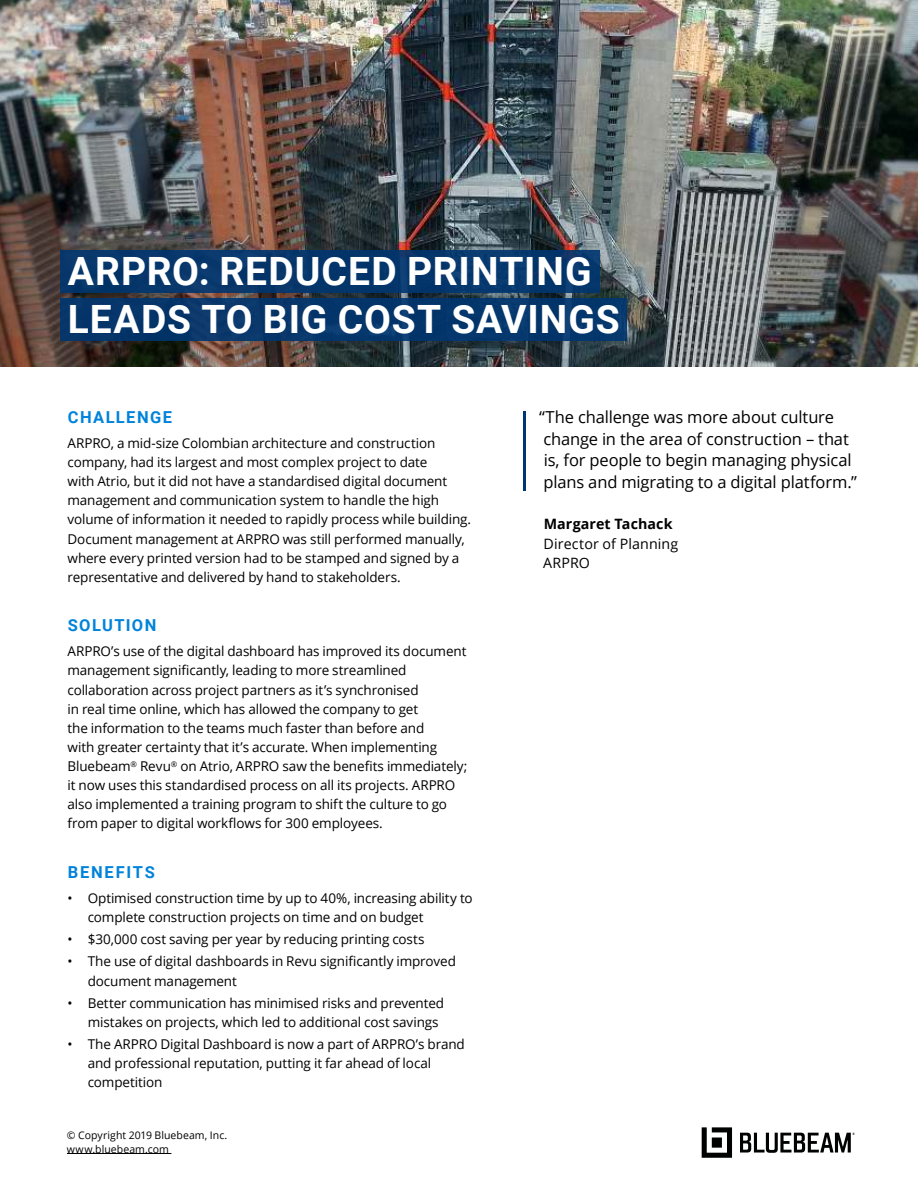
<style>
.page{position:relative;width:918px;height:1188px;background:#fff}
.page>*{position:absolute;margin:0;border:0;box-sizing:border-box;transform-origin:0 0}
.t1{font:700 39px/48px "Roboto";letter-spacing:.025em;color:#fff}
.t2{font:16.5px/21.8px "Open Sans";letter-spacing:-.01em;color:#000}
.t3{font:700 16.5px "Roboto";letter-spacing:.085em;color:#0083db}
.t4{font:700 16.5px "Roboto";letter-spacing:.105em;color:#0083db}
.t5{font:14.25px/19.5px "Open Sans";letter-spacing:.005em;color:#000}
.t6{font:700 14.25px "Open Sans";letter-spacing:.005em;color:#000}
.t7{font:13.5px/19.2px "Open Sans";letter-spacing:-.01em;color:#000}
.t8{font:10.5px/13.5px "Open Sans";letter-spacing:.005em;color:#000}
</style>
<div class="page">
<hr style="left:67px;top:1153px;width:104px;height:1px;background:#000">
<svg style="left:702px;top:1127px;width:30px;height:31px"></svg>
<svg style="left:740px;top:1133px;width:115px;height:20px"></svg>
<img style="left:0;top:0;width:918px;height:367px">
<div style="left:60px;top:250px;width:540px;height:42px;background:#003671"></div>
<div style="left:60px;top:298px;width:567px;height:42px;background:#003671"></div>
<hr style="left:523px;top:411px;width:2px;height:79px;background:#003671">
<h1 class="t1" style="left:68px;top:248px;width:553px">ARPRO: REDUCED PRINTING<br>LEADS TO BIG COST SAVINGS</h1>
<p class="t3" style="left:68px;top:407px;width:106px">CHALLENGE</p>
<p class="t7" style="left:68px;top:435px;width:405px">ARPRO, a mid-size Colombian architecture and construction company, had its largest and most complex project to date<br>with Atrio, but it did not have a standardised digital document management and communication system to handle the high volume of information it needed to rapidly process while building.<br>Document management at ARPRO was still performed manually, where every printed version had to be stamped and signed by a representative and delivered by hand to stakeholders.</p>
<p class="t3" style="left:68px;top:616px;width:90px">SOLUTION</p>
<p class="t7" style="left:67px;top:643px;width:402px">ARPRO’s use of the digital dashboard has improved its document management significantly, leading to more streamlined collaboration across project partners as it’s synchronised<br>in real time online, which has allowed the company to get<br>the information to the teams much faster than before and<br>with greater certainty that it’s accurate. When implementing Bluebeam<sup>®</sup> Revu<sup>®</sup> on Atrio, ARPRO saw the benefits immediately; it now uses this standardised process on all its projects. ARPRO also implemented a training program to shift the culture to go from paper to digital workflows for 300 employees.</p>
<p class="t4" style="left:68px;top:863px;width:89px">BENEFITS</p>
<p class="t7" style="left:88px;top:890px;width:386px;text-indent:-20px">• Optimised construction time by up to 40%, increasing ability to complete construction projects on time and on budget</p>
<p class="t7" style="left:68px;top:931px;width:359px">• $30,000 cost saving per year by reducing printing costs</p>
<p class="t7" style="left:88px;top:953px;width:370px;text-indent:-20px">• The use of digital dashboards in Revu significantly improved document management</p>
<p class="t7" style="left:88px;top:995px;width:358px;text-indent:-20px">• Better communication has minimised risks and prevented mistakes on projects, which led to additional cost savings</p>
<p class="t7" style="left:88px;top:1036px;width:379px;text-indent:-20px">• The ARPRO Digital Dashboard is now a part of ARPRO’s brand and professional reputation, putting it far ahead of local competition</p>
<p class="t8" style="left:67px;top:1130px;width:162px">© Copyright 2019 Bluebeam, Inc. www.bluebeam.com</p>
<p class="t2" style="left:539px;top:408px;width:319px">“The challenge was more about culture change in the area of construction – that is, for people to begin managing physical plans and migrating to a digital platform.”</p>
<p class="t6" style="left:544px;top:519px;width:130px">Margaret Tachack</p>
<p class="t5" style="left:543px;top:535px;width:137px">Director of Planning<br>ARPRO</p>
</div>
